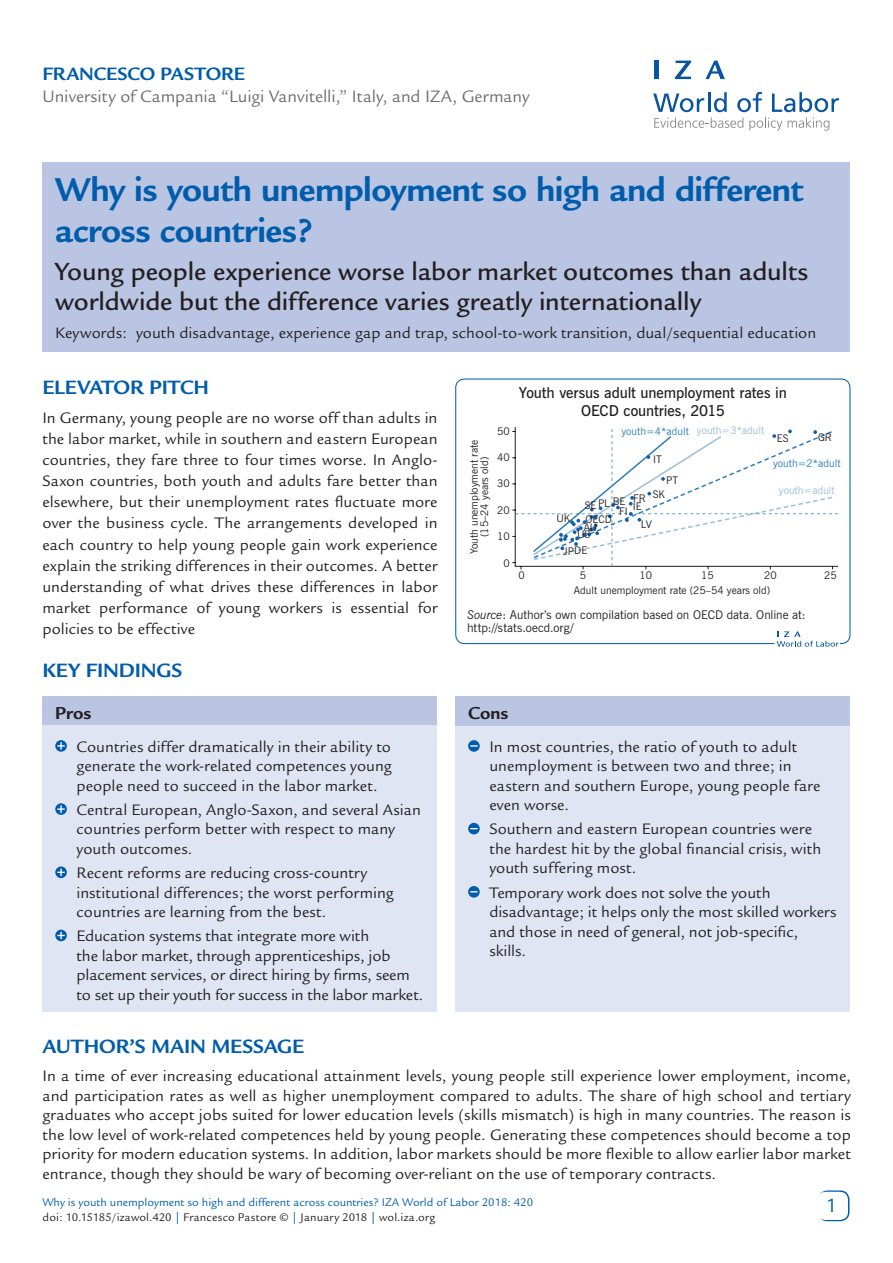
<style>
.page{position:relative;width:893px;height:1263px;background:#fff}
.page>*{position:absolute;margin:0;border:0;box-sizing:border-box;transform-origin:0 0}
.Cover__Title{font:700 36px/40.5px "Legacy Sans";letter-spacing:-.015em;color:#015dab}
.Cover__Subtitle{font:500 27px/30px "Legacy Sans";color:#231f20}
.Main__A_Level_Headin{font:700 21px "Legacy Sans";letter-spacing:-.01em;color:#015dab}
.t1{font:21px "Legacy Sans";color:#015dab}
.Cover__AuthorName{font:700 19.5px "Legacy Sans";letter-spacing:-.005em;color:#015dab}
.Cover__Pro_Con_Heade{font:700 18.75px "Legacy Sans";letter-spacing:-.005em;color:#231f20}
.Cover__Affiliation{font:18px "Legacy Sans";color:#6c6d70}
.Main__Bodytext{font:16.5px/21px "Legacy Sans";letter-spacing:.005em;color:#231f20;text-align:justify}
.Cover__Pro_Con_Bulle{font:16.5px/19.5px "Legacy Sans";color:#231f20}
.Keywords{font:16.5px "Legacy Sans";letter-spacing:.005em;color:#231f20}
.GA_Head{font:600 15px/18px "News Gothic BT";letter-spacing:-.005em;color:#231f20;text-align:center}
.t2{font:12px/15.5px "Legacy Sans";color:#015dab}
.Figso{font:12px/13.5px "News Gothic BT";letter-spacing:.005em;color:#231f20}
.t3{font:10.5px/10.5px "News Gothic BT";color:#231f20;text-align:center}
.t4{font:10.5px "News Gothic BT";color:#297dbb}
.t5{font:10.5px "News Gothic BT";color:#9abedd}
.s1{color:#9abedd}
.s2{font-style:italic}
.s3{font-family:"Legacy Sans Std"}
.s4{color:#231f20}
</style>
<div class="page">
<div style="left:43px;top:162px;width:807px;height:189px;background:#b9c5e3"></div>
<div style="left:818px;top:1190px;width:31px;height:31px;border:2px solid #015dab;border-radius:9px"></div>
<div style="left:817px;top:1192px;width:30px;height:28px;background:#fff;border-radius:9px"></div>
<svg style="left:653px;top:92px;width:186px;height:39px"></svg>
<hr style="left:654px;top:61px;width:4px;height:18px;background:#0854a0">
<svg style="left:675px;top:61px;width:16px;height:18px"></svg>
<svg style="left:705px;top:61px;width:20px;height:18px"></svg>
<div style="left:455px;top:697px;width:395px;height:315px;background:#e0e5f3"></div>
<div style="left:455px;top:697px;width:395px;height:29px;background:#b9c5e3"></div>
<div style="left:468px;top:740px;width:12px;height:12px;background:#015dab;border-radius:50%"></div>
<svg style="left:470px;top:745px;width:8px;height:2px"></svg>
<svg style="left:468px;top:823px;width:12px;height:11px"></svg>
<svg style="left:468px;top:886px;width:12px;height:12px"></svg>
<div style="left:43px;top:697px;width:394px;height:315px;background:#e0e5f3"></div>
<div style="left:43px;top:697px;width:394px;height:28px;background:#b9c5e3"></div>
<svg style="left:55px;top:740px;width:12px;height:12px"></svg>
<svg style="left:57px;top:742px;width:8px;height:8px"></svg>
<svg style="left:55px;top:803px;width:12px;height:12px"></svg>
<svg style="left:57px;top:805px;width:8px;height:8px"></svg>
<svg style="left:55px;top:866px;width:12px;height:12px"></svg>
<svg style="left:57px;top:869px;width:8px;height:7px"></svg>
<svg style="left:55px;top:930px;width:12px;height:11px"></svg>
<svg style="left:57px;top:932px;width:8px;height:7px"></svg>
<div style="left:455px;top:378px;width:395px;height:266px;border:1px solid #015dab;border-radius:9px"></div>
<div style="left:774px;top:630px;width:66px;height:19px;background:#fff"></div>
<svg style="left:777px;top:631px;width:62px;height:16px"></svg>
<svg style="left:512px;top:427px;width:327px;height:143px"></svg>
<svg style="left:515px;top:429px;width:323px;height:137px"></svg>
<p class="Cover__AuthorName" style="left:43px;top:63px;width:204px">FRANCESCO PASTORE</p>
<p class="Cover__Affiliation" style="left:43px;top:86px;width:488px">University of Campania “Luigi Vanvitelli,” Italy, and IZA, Germany</p>
<p class="Cover__Title" style="left:55px;top:170px;width:749px">Why is youth unemployment so high and different across countries?</p>
<p class="Cover__Subtitle" style="left:55px;top:257px;width:755px">Young people experience worse labor market outcomes than adults worldwide but the difference varies greatly internationally</p>
<p class="Keywords" style="left:55px;top:324px;width:762px">Keywords: youth disadvantage, experience gap and trap, school-to-work transition, dual/sequential education</p>
<p class="Main__A_Level_Headin" style="left:42px;top:375px;width:168px">ELEVATOR PITCH</p>
<p class="Main__Bodytext" style="left:42px;top:408px;width:397px">In Germany, young people are no worse off than adults in the labor market, while in southern and eastern European countries, they fare three to four times worse. In Anglo-Saxon countries, both youth and adults fare better than elsewhere, but their unemployment rates fluctuate more over the business cycle. The arrangements developed in each country to help young people gain work experience explain the striking differences in their outcomes. A better understanding of what drives these differences in labor market performance of young workers is essential for policies to be effective</p>
<p class="Main__A_Level_Headin" style="left:42px;top:659px;width:141px">KEY FINDINGS</p>
<p class="Cover__Pro_Con_Heade" style="left:55px;top:702px;width:38px">Pros</p>
<p class="Cover__Pro_Con_Bulle" style="left:77px;top:737px;width:317px;text-align:justify">Countries differ dramatically in their ability to generate the work-related competences young people need to succeed in the labor market.</p>
<p class="Cover__Pro_Con_Bulle" style="left:77px;top:800px;width:346px">Central European, Anglo-Saxon, and several Asian countries perform better with respect to many youth outcomes.</p>
<p class="Cover__Pro_Con_Bulle" style="left:77px;top:863px;width:319px">Recent reforms are reducing cross-country institutional differences; the worst performing countries are learning from the best.</p>
<p class="Cover__Pro_Con_Bulle" style="left:77px;top:926px;width:348px">Education systems that integrate more with<br>the labor market, through apprenticeships, job placement services, or direct hiring by firms, seem to set up their youth for success in the labor market.</p>
<p class="t3" style="left:497px;top:425px;width:14px">50</p>
<p class="t3" style="left:497px;top:452px;width:14px">40</p>
<p class="t3" style="left:497px;top:478px;width:14px">30</p>
<p class="t3" style="left:497px;top:505px;width:14px">20</p>
<p class="t3" style="left:497px;top:531px;width:14px">10</p>
<p class="t3" style="left:504px;top:557px;width:8px">0</p>
<p class="t3" style="left:469px;top:554px;width:116px;rotate:-90deg">Youth unemployment rate (15–24 years old)</p>
<p class="GA_Head" style="left:519px;top:384px;width:269px">Youth versus adult unemployment rates in<br>OECD countries, 2015</p>
<p class="t4" style="left:621px;top:424px;width:144px">youth=4*adult <span class="s1">youth=3*adult</span></p>
<p class="t3" style="left:653px;top:454px;width:10px">IT</p>
<p class="t3" style="left:666px;top:475px;width:14px">PT</p>
<p class="t3" style="left:653px;top:488px;width:14px">SK</p>
<p class="t3" style="left:613px;top:495px;width:35px;line-height:8.9px">BE FR<br>FI IE</p>
<p class="t3" style="left:641px;top:519px;width:13px">LV</p>
<p class="t3" style="left:598px;top:498px;width:13px">PL</p>
<p class="t3" style="left:585px;top:499px;width:13px">SE</p>
<p class="t3" style="left:556px;top:513px;width:16px">UK</p>
<p class="t3" style="left:586px;top:514px;width:28px">OECD</p>
<p class="t3" style="left:584px;top:522px;width:15px">AU</p>
<p class="t3" style="left:577px;top:529px;width:15px">US</p>
<p class="t3" style="left:563px;top:546px;width:26px">JPDE</p>
<p class="t3" style="left:777px;top:433px;width:13px">ES</p>
<p class="t3" style="left:818px;top:432px;width:15px">GR</p>
<p class="t4" style="left:773px;top:456px;width:69px">youth=2*adult</p>
<p class="t5" style="left:779px;top:484px;width:57px">youth=adult</p>
<p class="t3" style="left:518px;top:569px;width:8px">0</p>
<p class="t3" style="left:580px;top:569px;width:8px">5</p>
<p class="t3" style="left:640px;top:569px;width:14px">10</p>
<p class="t3" style="left:701px;top:569px;width:14px">15</p>
<p class="t3" style="left:764px;top:569px;width:14px">20</p>
<p class="t3" style="left:824px;top:569px;width:14px">25</p>
<p class="t3" style="left:574px;top:585px;width:198px">Adult unemployment rate (25–54 years old)</p>
<p class="Figso" style="left:467px;top:607px;width:340px"><span class="s2">Source</span>: Author’s own compilation based on OECD data. Online at: http://stats.oecd.org/</p>
<p class="Cover__Pro_Con_Heade" style="left:468px;top:702px;width:42px">Cons</p>
<p class="Cover__Pro_Con_Bulle" style="left:489px;top:737px;width:333px">In most countries, the ratio of youth to adult unemployment is between two and three; in eastern and southern Europe, young people fare even worse.</p>
<p class="Cover__Pro_Con_Bulle" style="left:489px;top:820px;width:333px">Southern and eastern European countries were the hardest hit by the global financial crisis, with youth suffering most.</p>
<p class="Cover__Pro_Con_Bulle" style="left:489px;top:883px;width:349px">Temporary work does not solve the youth disadvantage; it helps only the most skilled workers and those in need of general, not job-specific, skills.</p>
<p class="Main__A_Level_Headin" style="left:43px;top:1034px;width:263px">AUTHOR’S MAIN MESSAGE</p>
<p class="Main__Bodytext" style="left:43px;top:1066px;width:810px;line-height:19.5px">In a time of ever increasing educational attainment levels, young people still experience lower employment, income, and participation rates as well as higher unemployment compared to adults. The share of high school and tertiary graduates who accept jobs suited for lower education levels (skills mismatch) is high in many countries. The reason is the low level of work-related competences held by young people. Generating these competences should become a top priority for modern education systems. In addition, labor markets should be more flexible to allow earlier labor market entrance, though they should be wary of becoming over-reliant on the use of temporary contracts.</p>
<p class="t2" style="left:43px;top:1194px;width:492px">Why is youth unemployment so high and different across countries? IZA World of Labor 201<span class="s3">8</span>: 420 <span class="s4">doi: 10.15185/izawol.420</span> | <span class="s4">Francesco Pastore ©</span> | <span class="s4">January 2018</span> | <span class="s4">wol.iza.org</span></p>
<p class="t1" style="left:828px;top:1194px;width:13px">1</p>
</div>
